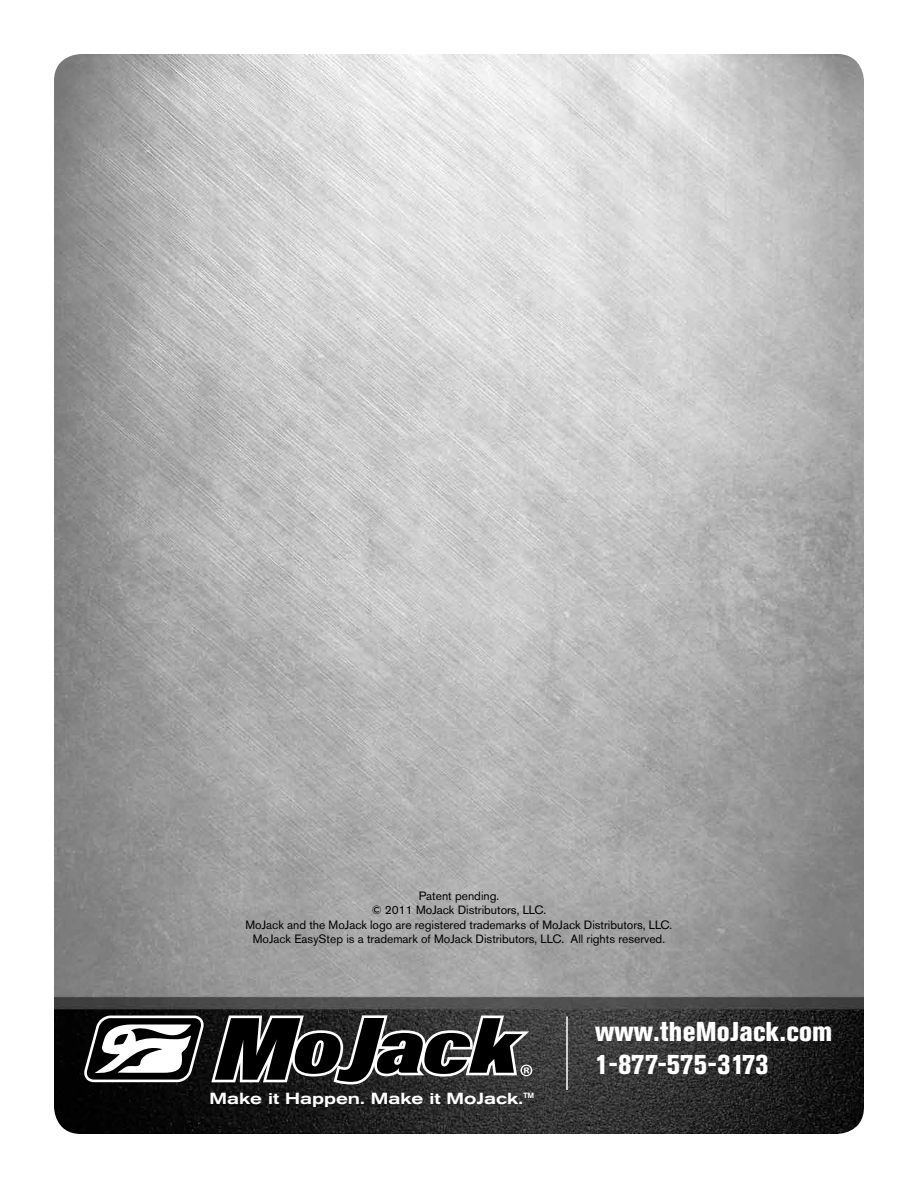
<style>
.page{position:relative;width:918px;height:1188px;background:#fff}
.page>*{position:absolute;margin:0;border:0;box-sizing:border-box;transform-origin:0 0}
.t1{font:800 condensed 27px/32.4px "Akzidenz Grotesk BE";letter-spacing:.01em;color:#fff}
.t2{font:500 expanded 15.9px "Akzidenz Grotesk BE";color:#fff}
.t3{font:12px/14.4px "Akzidenz Grotesk BE";color:#000;text-align:center}
</style>
<div class="page">
<img style="left:54px;top:54px;width:810px;height:1080px">
<svg style="left:84px;top:1015px;width:448px;height:69px"></svg>
<hr style="left:566px;top:1017px;width:2px;height:73px;background:#fff">
<p class="t3" style="left:246px;top:889px;width:428px">Patent pending.<br>© 2011 MoJack Distributors, LLC.<br>MoJack and the MoJack logo are registered trademarks of MoJack Distributors, LLC.<br>MoJack EasyStep is a trademark of MoJack Distributors, LLC. All rights reserved.</p>
<h2 class="t2" style="left:210px;top:1090px;width:326px">Make it Happen. Make it MoJack.™</h2>
<h1 class="t1" style="left:595px;top:1016px;width:239px">www.theMoJack.com<br>1-877-575-3173</h1>
</div>
